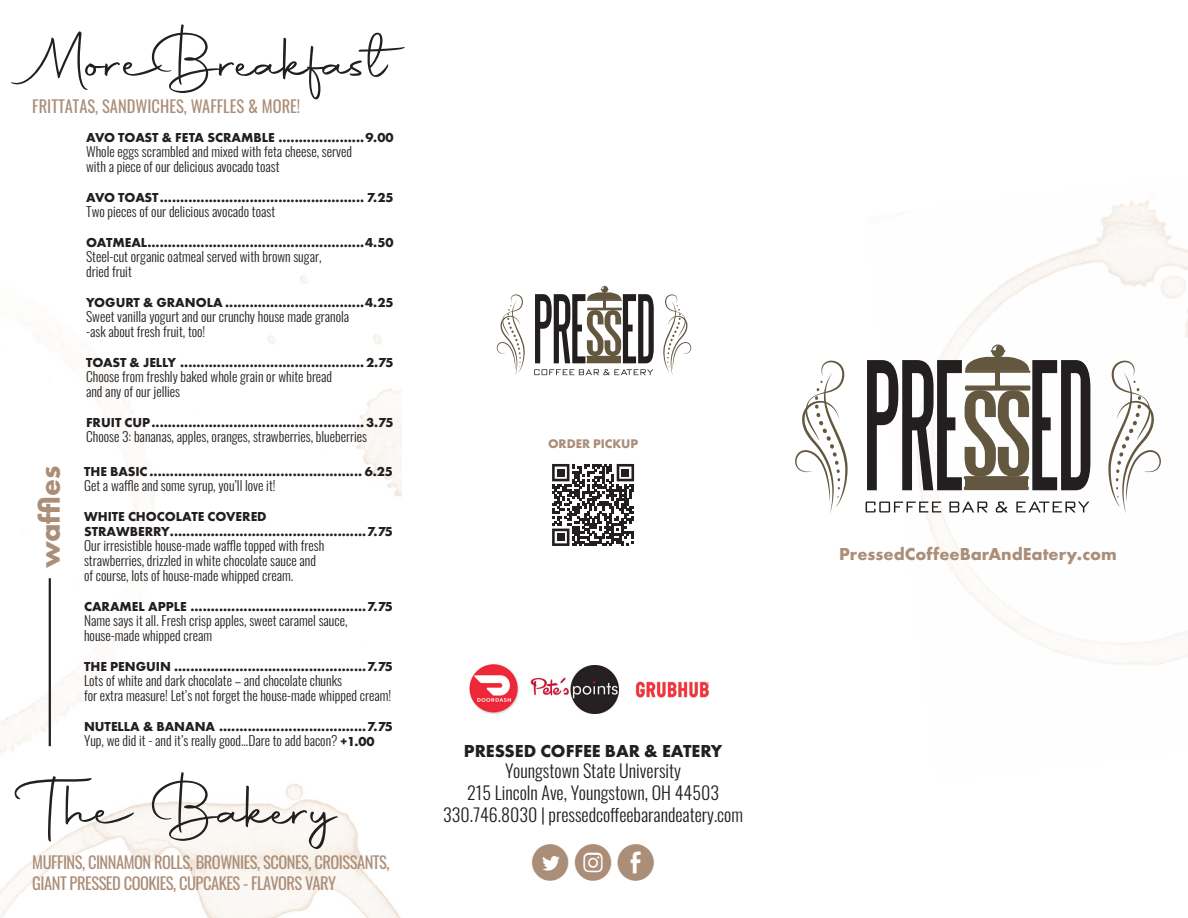
<style>
.page{position:relative;width:1188px;height:918px;background:#fff}
.page>*{position:absolute;margin:0;border:0;box-sizing:border-box;transform-origin:0 0}
.t1{font:66px "Autography";color:#221f1f}
.t2{font:36px "Social Media Circled";color:#ab8e78}
.t3{font:700 30px "Futura PT";color:#ab8e78}
.t4{font:300 18px "Oswald";color:#231f20}
.t5{font:700 18px "Futura PT";color:#ab8e78}
.t6{font:700 18px "Futura PT";color:#231f20}
.t7{font:16.5px "Oswald";letter-spacing:-.03em;color:#ab8e78}
.t8{font:16.5px "Oswald";color:#ab8e78}
.t9{font:300 13.5px "Oswald";color:#231f20}
.t10{font:700 13.5px "Futura PT";color:#231f20}
.t11{font:700 13.5px "Futura PT";letter-spacing:-.02em;color:#231f20}
.t12{font:700 12.9px "Futura PT";color:#ab8e78}
.s1{font-family:"Futura PT";font-weight:700}
</style>
<div class="page">
<img style="left:0;top:245px;width:402px;height:673px">
<svg style="left:552px;top:464px;width:82px;height:82px"></svg>
<div style="left:557px;top:469px;width:8px;height:7px;background:#231f20"></div>
<div style="left:622px;top:469px;width:7px;height:7px;background:#231f20"></div>
<div style="left:557px;top:534px;width:8px;height:7px;background:#231f20"></div>
<hr style="left:49px;top:578px;width:2px;height:168px;background:#221f1f">
<img style="left:865px;top:200px;width:323px;height:465px">
<svg style="left:867px;top:346px;width:223px;height:144px"></svg>
<div style="left:995px;top:364px;width:5px;height:25px;background:#635740"></div>
<svg style="left:866px;top:502px;width:75px;height:11px"></svg>
<svg style="left:949px;top:502px;width:39px;height:10px"></svg>
<svg style="left:996px;top:501px;width:12px;height:12px"></svg>
<svg style="left:1016px;top:502px;width:73px;height:11px"></svg>
<svg style="left:795px;top:361px;width:53px;height:152px"></svg>
<svg style="left:1108px;top:361px;width:53px;height:153px"></svg>
<svg style="left:535px;top:286px;width:119px;height:77px"></svg>
<svg style="left:534px;top:369px;width:119px;height:6px"></svg>
<svg style="left:497px;top:294px;width:28px;height:81px"></svg>
<svg style="left:663px;top:294px;width:28px;height:81px"></svg>
<img style="left:469px;top:664px;width:50px;height:50px">
<img style="left:531px;top:665px;width:88px;height:48px">
<img style="left:635px;top:681px;width:75px;height:17px">
<p class="t1" style="left:32px;top:19px;width:357px">More Breakfast</p>
<p class="t8" style="left:32px;top:91px;width:270px">FRITTATAS, SANDWICHES, WAFFLES &amp; MORE!</p>
<p class="t3" style="left:30px;top:568px;width:104px;rotate:-90deg">waffles</p>
<p class="t10" style="left:86px;top:128px;width:309px">AVO TOAST &amp; FETA SCRAMBLE .....................9.00</p>
<p class="t9" style="left:86px;top:139px;width:267px">Whole eggs scrambled and mixed with feta cheese, served</p>
<p class="t9" style="left:86px;top:154px;width:195px">with a piece of our delicious avocado toast</p>
<p class="t11" style="left:86px;top:188px;width:309px">AVO TOAST.................................................. 7.25</p>
<p class="t9" style="left:86px;top:199px;width:191px">Two pieces of our delicious avocado toast</p>
<p class="t10" style="left:86px;top:233px;width:309px">OATMEAL.....................................................4.50</p>
<p class="t9" style="left:86px;top:244px;width:237px">Steel-cut organic oatmeal served with brown sugar,</p>
<p class="t9" style="left:86px;top:259px;width:47px">dried fruit</p>
<p class="t10" style="left:86px;top:293px;width:309px">YOGURT &amp; GRANOLA ..................................4.25</p>
<p class="t9" style="left:86px;top:304px;width:265px">Sweet vanilla yogurt and our crunchy house made granola</p>
<p class="t9" style="left:86px;top:319px;width:121px">-ask about fresh fruit, too!</p>
<p class="t10" style="left:86px;top:353px;width:309px">TOAST &amp; JELLY .............................................2.75</p>
<p class="t9" style="left:86px;top:364px;width:248px">Choose from freshly baked whole grain or white bread</p>
<p class="t9" style="left:86px;top:379px;width:96px">and any of our jellies</p>
<p class="t10" style="left:86px;top:413px;width:309px">FRUIT CUP....................................................3.75</p>
<p class="t9" style="left:86px;top:424px;width:282px">Choose 3: bananas, apples, oranges, strawberries, blueberries</p>
<p class="t10" style="left:84px;top:463px;width:311px">THE BASIC.................................................... 6.25</p>
<p class="t9" style="left:84px;top:473px;width:193px">Get a waffle and some syrup, you’ll love it!</p>
<p class="t10" style="left:84px;top:508px;width:184px">WHITE CHOCOLATE COVERED</p>
<p class="t10" style="left:84px;top:523px;width:311px">STRAWBERRY................................................7.75</p>
<p class="t9" style="left:84px;top:533px;width:242px">Our irresistible house-made waffle topped with fresh</p>
<p class="t9" style="left:84px;top:548px;width:233px">strawberries, drizzled in white chocolate sauce and</p>
<p class="t9" style="left:84px;top:563px;width:211px">of course, lots of house-made whipped cream.</p>
<p class="t10" style="left:84px;top:598px;width:311px">CARAMEL APPLE ...........................................7.75</p>
<p class="t9" style="left:84px;top:608px;width:265px">Name says it all. Fresh crisp apples, sweet caramel sauce,</p>
<p class="t9" style="left:84px;top:623px;width:130px">house-made whipped cream</p>
<p class="t10" style="left:84px;top:658px;width:311px">THE PENGUIN ...............................................7.75</p>
<p class="t9" style="left:84px;top:668px;width:259px">Lots of white and dark chocolate – and chocolate chunks</p>
<p class="t9" style="left:84px;top:683px;width:309px">for extra measure! Let’s not forget the house-made whipped cream!</p>
<p class="t10" style="left:84px;top:718px;width:311px">NUTELLA &amp; BANANA ....................................7.75</p>
<p class="t9" style="left:84px;top:728px;width:292px">Yup, we did it - and it’s really good...Dare to add bacon? <span class="s1">+1.00</span></p>
<p class="t1" style="left:32px;top:767px;width:306px">The Bakery</p>
<p class="t7" style="left:32px;top:848px;width:359px">MUFFINS, CINNAMON ROLLS, BROWNIES, SCONES, CROISSANTS,</p>
<p class="t7" style="left:32px;top:869px;width:305px">GIANT PRESSED COOKIES, CUPCAKES - FLAVORS VARY</p>
<p class="t12" style="left:548px;top:435px;width:92px">ORDER PICKUP</p>
<p class="t6" style="left:464px;top:739px;width:260px">PRESSED COFFEE BAR &amp; EATERY</p>
<p class="t4" style="left:505px;top:755px;width:178px">Youngstown State University</p>
<p class="t4" style="left:467px;top:777px;width:253px">215 Lincoln Ave, Youngstown, OH 44503</p>
<p class="t4" style="left:443px;top:798px;width:301px">330.746.8030 | pressedcoffeebarandeatery.com</p>
<p class="t2" style="left:532px;top:844px;width:125px">DQE</p>
<p class="t5" style="left:839px;top:542px;width:279px">PressedCoffeeBarAndEatery.com</p>
</div>
